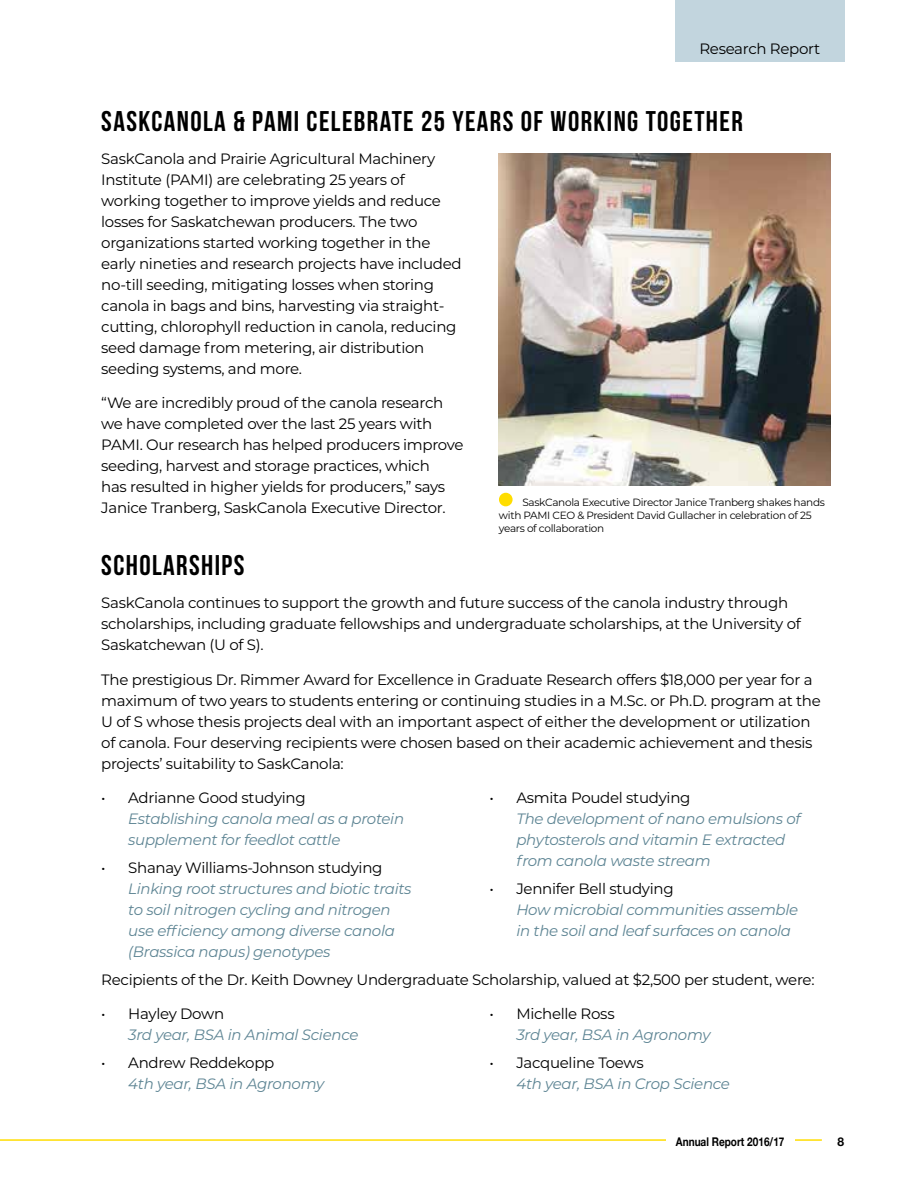
<style>
.page{position:relative;width:918px;height:1188px;background:#fff}
.page>*{position:absolute;margin:0;border:0;box-sizing:border-box;transform-origin:0 0}
.t1{font:28.5px "Bebas Neue";letter-spacing:.05em;color:#000}
.t2{font:15px/21px "Montserrat";letter-spacing:-.02em;color:#000}
.t3{font:italic 15px/21px "Montserrat";letter-spacing:-.02em;color:#5e8594}
.t4{font:700 12px "Helvetica Neue";color:#000;scale:.84 1}
.t5{font:700 12px "Helvetica Neue";color:#000}
.t6{font:10.5px/12.6px "Montserrat";letter-spacing:-.03em;color:#000}
</style>
<div class="page">
<hr style="left:0;top:1139px;width:822px;height:2px;background:#fd0">
<div style="left:666px;top:1134px;width:129px;height:12px;background:#fff"></div>
<img style="left:499px;top:153px;width:332px;height:333px">
<div style="left:675px;top:0;width:170px;height:62px;background:#c2d5de"></div>
<div style="left:499px;top:493px;width:14px;height:13px;background:#fd0;border-radius:50%"></div>
<p class="t2" style="left:699px;top:38px;width:122px">Research Report</p>
<h1 class="t1" style="left:101px;top:105px;width:643px">SASKCANOLA &amp; PAMI CELEBRATE 25 YEARS OF WORKING TOGETHER</h1>
<p class="t2" style="left:101px;top:148px;width:362px">SaskCanola and Prairie Agricultural Machinery Institute (PAMI) are celebrating 25 years of working together to improve yields and reduce losses for Saskatchewan producers. The two organizations started working together in the early nineties and research projects have included no-till seeding, mitigating losses when storing canola in bags and bins, harvesting via straight&shy;cutting, chlorophyll reduction in canola, reducing seed damage from metering, air distribution seeding systems, and more.</p>
<p class="t2" style="left:101px;top:392px;width:364px">“We are incredibly proud of the canola research we have completed over the last 25 years with PAMI. Our research has helped producers improve seeding, harvest and storage practices, which<br>has resulted in higher yields for producers,” says Janice Tranberg, SaskCanola Executive Director.</p>
<h1 class="t1" style="left:101px;top:550px;width:145px">SCHOLARSHIPS</h1>
<p class="t2" style="left:101px;top:592px;width:701px">SaskCanola continues to support the growth and future success of the canola industry through scholarships, including graduate fellowships and undergraduate scholarships, at the University of<br>Saskatchewan (U of S).</p>
<p class="t2" style="left:101px;top:669px;width:721px">The prestigious Dr. Rimmer Award for Excellence in Graduate Research offers $18,000 per year for a maximum of two years to students entering or continuing studies in a M.Sc. or Ph.D. program at the U of S whose thesis projects deal with an important aspect of either the development or utilization of canola. Four deserving recipients were chosen based on their academic achievement and thesis projects’ suitability to SaskCanola:</p>
<p class="t2" style="left:101px;top:787px;width:206px">• Adrianne Good studying</p>
<p class="t3" style="left:128px;top:808px;width:277px">Establishing canola meal as a protein supplement for feedlot cattle</p>
<p class="t2" style="left:101px;top:857px;width:283px">• Shanay Williams-Johnson studying</p>
<p class="t3" style="left:128px;top:878px;width:285px">Linking root structures and biotic traits to soil nitrogen cycling and nitrogen use efficiency among diverse canola (Brassica napus) genotypes</p>
<p class="t6" style="left:499px;top:496px;width:328px;text-indent:23px">SaskCanola Executive Director Janice Tranberg shakes hands with PAMI CEO &amp; President David Gullacher in celebration of 25 years of collaboration</p>
<p class="t2" style="left:489px;top:787px;width:203px">• Asmita Poudel studying</p>
<p class="t3" style="left:516px;top:808px;width:286px">The development of nano emulsions of phytosterols and vitamin E extracted from canola waste stream</p>
<p class="t2" style="left:489px;top:878px;width:186px">• Jennifer Bell studying</p>
<p class="t3" style="left:516px;top:899px;width:283px">How microbial communities assemble in the soil and leaf surfaces on canola</p>
<p class="t2" style="left:101px;top:969px;width:715px">Recipients of the Dr. Keith Downey Undergraduate Scholarship, valued at $2,500 per student, were:</p>
<p class="t2" style="left:101px;top:1003px;width:124px">• Hayley Down</p>
<p class="t3" style="left:128px;top:1024px;width:232px">3rd year, BSA in Animal Science</p>
<p class="t2" style="left:101px;top:1052px;width:175px">• Andrew Reddekopp</p>
<p class="t3" style="left:128px;top:1073px;width:198px">4th year, BSA in Agronomy</p>
<p class="t2" style="left:489px;top:1003px;width:127px">• Michelle Ross</p>
<p class="t3" style="left:516px;top:1024px;width:196px">3rd year, BSA in Agronomy</p>
<p class="t2" style="left:489px;top:1052px;width:156px">• Jacqueline Toews</p>
<p class="t3" style="left:516px;top:1073px;width:215px">4th year, BSA in Crop Science</p>
<p class="t4" style="left:676px;top:1132px;width:131px">Annual Report 2016/17</p>
<p class="t5" style="left:837px;top:1132px;width:8px">8</p>
</div>
